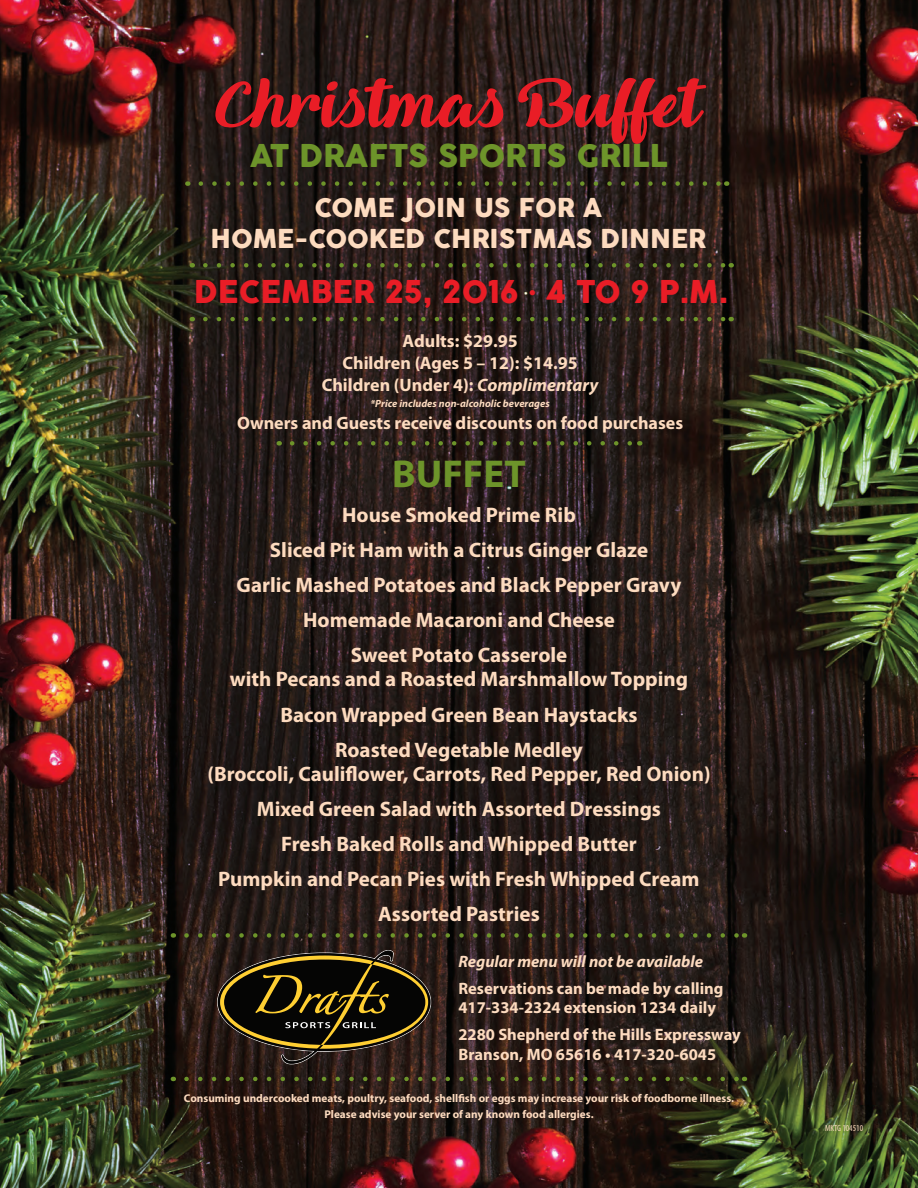
<style>
.page{position:relative;width:918px;height:1188px;background:#fff}
.page>*{position:absolute;margin:0;border:0;box-sizing:border-box;transform-origin:0 0}
.t1{font:66px "Queenof Heaven";color:#e91d26}
.t2{font:700 39px "Myriad Pro";color:#6d942a}
.t3{font:30.75px "COCOGOOSE";color:#e91d26}
.t4{font:30.75px "COCOGOOSE";color:#6d942a}
.t5{font:25.5px "COCOGOOSE";color:#fddbbf}
.t6{font:700 21px/24px "Myriad Pro";color:#fddbbf;text-align:center}
.t7{font:700 18px "Myriad Pro";color:#fddbbf}
.t8{font:700 16.5px/19.8px "Myriad Pro";color:#fddbbf}
.t9{font:italic 700 16.5px "Myriad Pro";color:#fddbbf}
.t10{font:700 11.25px/15.9px "Myriad Pro";color:#fddbbf;text-align:center}
.t11{font:italic 700 10.5px "Myriad Pro";color:#fddbbf}
.t12{font:condensed 9px "Myriad Pro";color:#fddbbf}
.s1{font-style:italic}
</style>
<div class="page">
<img style="left:0;top:0;width:918px;height:1188px">
<svg style="left:201px;top:181px;width:518px;height:5px;background:#38371d"></svg>
<svg style="left:205px;top:263px;width:519px;height:5px;background:#3a391f"></svg>
<svg style="left:205px;top:317px;width:519px;height:4px;background:#3c3e1f"></svg>
<svg style="left:292px;top:441px;width:341px;height:5px;background:#39381f"></svg>
<svg style="left:186px;top:1077px;width:551px;height:4px;background:#3d3d1b"></svg>
<svg style="left:186px;top:933px;width:551px;height:5px;background:#37371c"></svg>
<svg style="left:217px;top:950px;width:214px;height:114px;background:#342a14"></svg>
<p class="t1" style="left:217px;top:63px;width:485px">Christmas Buffet</p>
<p class="t4" style="left:250px;top:133px;width:420px">AT DRAFTS SPORTS GRILL</p>
<p class="t5" style="left:315px;top:189px;width:289px">COME JOIN US FOR A</p>
<p class="t5" style="left:211px;top:219px;width:497px">HOME-COOKED CHRISTMAS DINNER</p>
<p class="t3" style="left:194px;top:268px;width:535px">DECEMBER 25, 2016 • 4 TO 9 P.M.</p>
<p class="t7" style="left:403px;top:331px;width:117px">Adults: $29.95</p>
<p class="t7" style="left:342px;top:353px;width:237px">Children (Ages 5 – 12): $14.95</p>
<p class="t7" style="left:322px;top:375px;width:278px">Children (Under 4): <span class="s1">Complimentary</span></p>
<p class="t11" style="left:371px;top:398px;width:181px">*Price includes non-alcoholic beverages</p>
<p class="t7" style="left:237px;top:413px;width:448px">Owners and Guests receive discounts on food purchases</p>
<p class="t2" style="left:392px;top:452px;width:135px">BUFFET</p>
<p class="t6" style="left:342px;top:503px;width:235px">House Smoked Prime Rib</p>
<p class="t6" style="left:270px;top:538px;width:380px">Sliced Pit Ham with a Citrus Ginger Glaze</p>
<p class="t6" style="left:237px;top:574px;width:446px">Garlic Mashed Potatoes and Black Pepper Gravy</p>
<p class="t6" style="left:303px;top:609px;width:313px">Homemade Macaroni and Cheese</p>
<p class="t6" style="left:230px;top:644px;width:460px">Sweet Potato Casserole<br>with Pecans and a Roasted Marshmallow Topping</p>
<p class="t6" style="left:281px;top:703px;width:358px">Bacon Wrapped Green Bean Haystacks</p>
<p class="t6" style="left:207px;top:738px;width:505px">Roasted Vegetable Medley<br>(Broccoli, Cauliflower, Carrots, Red Pepper, Red Onion)</p>
<p class="t6" style="left:257px;top:797px;width:406px">Mixed Green Salad with Assorted Dressings</p>
<p class="t6" style="left:281px;top:832px;width:357px">Fresh Baked Rolls and Whipped Butter</p>
<p class="t6" style="left:218px;top:867px;width:483px">Pumpkin and Pecan Pies with Fresh Whipped Cream</p>
<p class="t6" style="left:378px;top:902px;width:163px">Assorted Pastries</p>
<p class="t9" style="left:458px;top:952px;width:246px">Regular menu will not be available</p>
<p class="t8" style="left:458px;top:978px;width:267px">Reservations can be made by calling<br>417-334-2324 extension 1234 daily</p>
<p class="t8" style="left:458px;top:1025px;width:284px">2280 Shepherd of the Hills Expressway<br>Branson, MO 65616 • 417-320-6045</p>
<p class="t10" style="left:184px;top:1090px;width:552px">Consuming undercooked meats, poultry, seafood, shellfish or eggs may increase your risk of foodborne illness.<br>Please advise your server of any known food allergies.</p>
<p class="t12" style="left:825px;top:1122px;width:40px">MKTG 104510</p>
</div>
